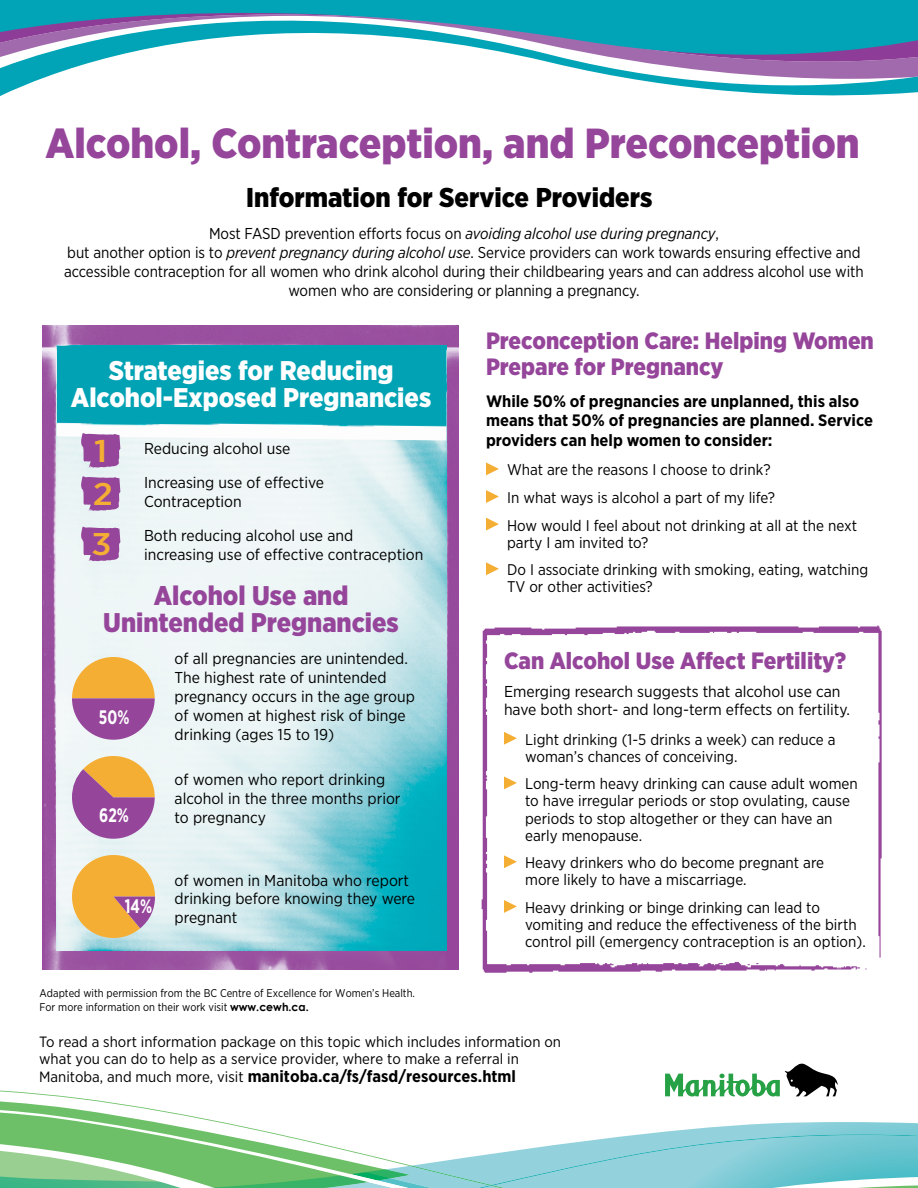
<style>
.page{position:relative;width:918px;height:1188px;background:#fff}
.page>*{position:absolute;margin:0;border:0;box-sizing:border-box;transform-origin:0 0}
.t1{font:900 42px "Gotham Narrow";color:#95459a}
.Text{font:500 31.35px "Gotham Narrow";color:#f5ae34;scale:1.2 1}
.t2{font:900 27.3px "Gotham Narrow";color:#000}
.t3{font:900 27px/27px "Gotham Narrow";color:#fff;text-align:center}
.t4{font:900 27px/27px "Gotham Narrow";color:#95459a;text-align:center}
.t5{font:900 23.55px/25.5px "Gotham Narrow";color:#95459a}
.t6{font:700 19.5px "Gotham Narrow";color:#fff;scale:.8 1}
.t7{font:700 16.5px/19.8px "Gotham Narrow";color:#000}
.t8{font:700 16.35px "Gotham Narrow";color:#000}
.t9{font:15.75px/18.9px "Gotham Narrow";color:#000}
.t10{font:15.45px/17.1px "Gotham Narrow";color:#000}
.t11{font:14.85px/17px "Gotham Narrow";color:#000}
.t12{font:11.25px/13.5px "Gotham Narrow";color:#000}
.s1{font-style:italic}
.s2{font-family:"Century Gothic";font-weight:700}
.s3{font-weight:400;font-size:14.85px}
.s4{font-family:"Century Gothic"}
</style>
<div class="page">
<svg style="left:0;top:84px;width:918px;height:12px"></svg>
<svg style="left:0;top:0;width:918px;height:84px"></svg>
<img style="left:43px;top:326px;width:416px;height:371px">
<img style="left:43px;top:697px;width:416px;height:272px">
<img style="left:57px;top:441px;width:389px;height:510px">
<img style="left:57px;top:346px;width:389px;height:95px">
<svg style="left:72px;top:657px;width:83px;height:83px;background:#ce9487"></svg>
<svg style="left:72px;top:752px;width:83px;height:87px;background:#c68f94"></svg>
<svg style="left:67px;top:850px;width:88px;height:93px;background:#e3ba7d"></svg>
<svg style="left:78px;top:423px;width:43px;height:146px;background:#ba93c2"></svg>
<img style="left:481px;top:625px;width:401px;height:348px">
<svg style="left:486px;top:462px;width:13px;height:13px"></svg>
<svg style="left:486px;top:490px;width:13px;height:13px"></svg>
<svg style="left:486px;top:518px;width:13px;height:13px"></svg>
<svg style="left:486px;top:562px;width:13px;height:13px"></svg>
<svg style="left:504px;top:732px;width:13px;height:13px"></svg>
<svg style="left:504px;top:776px;width:13px;height:13px"></svg>
<svg style="left:504px;top:855px;width:13px;height:13px"></svg>
<svg style="left:504px;top:900px;width:13px;height:13px"></svg>
<svg style="left:0;top:1063px;width:918px;height:125px"></svg>
<h1 class="t1" style="left:46px;top:115px;width:816px">Alcohol, Contraception, and Preconception</h1>
<h2 class="t2" style="left:246px;top:179px;width:408px">Information for Service Providers</h2>
<p class="t9" style="left:64px;top:224px;width:801px;text-align:center">Most FASD prevention efforts focus on <span class="s1">avoiding alcohol use during pregnancy</span>,<br>but another option is to <span class="s1">prevent pregnancy during alcohol use</span>. Service providers can work towards ensuring effective and accessible contraception for all women who drink alcohol during their childbearing years and can address alcohol use with women who are considering or planning a pregnancy.</p>
<h2 class="t3" style="left:71px;top:356px;width:362px">Strategies for Reducing<br>Alcohol-Exposed Pregnancies</h2>
<p class="t9" style="left:144px;top:439px;width:148px">Reducing alcohol use</p>
<p class="t9" style="left:144px;top:473px;width:182px">Increasing use of effective<br>Contraception</p>
<p class="t9" style="left:144px;top:526px;width:281px">Both reducing alcohol use and increasing use of effective contraception</p>
<h2 class="t4" style="left:103px;top:581px;width:297px">Alcohol Use and<br>Unintended Pregnancies</h2>
<p class="t9" style="left:175px;top:649px;width:242px">of all pregnancies are unintended.<br>The highest rate of unintended pregnancy occurs in the age group of women at highest risk of binge drinking (ages 15 to 19)</p>
<p class="Text" style="left:94px;top:431px;width:12px">1</p>
<p class="Text" style="left:93px;top:474px;width:18px">2</p>
<p class="Text" style="left:92px;top:524px;width:18px">3</p>
<p class="t6" style="left:99px;top:705px;width:40px">50%</p>
<p class="t6" style="left:99px;top:803px;width:39px">62%</p>
<p class="t6" style="left:125px;top:893px;width:36px">14%</p>
<p class="t9" style="left:175px;top:769px;width:228px">of women who report drinking alcohol in the three months prior to pregnancy</p>
<p class="t9" style="left:175px;top:870px;width:242px">of women in Manitoba who report drinking before knowing they were pregnant</p>
<h2 class="t5" style="left:486px;top:328px;width:389px">Preconception Care: Helping Women<br>Prepare for Pregnancy</h2>
<p class="t7" style="left:486px;top:391px;width:388px">While 50% of pregnancies are unplanned, this also means that 50% of pregnancies are planned. Service providers can help women to consider:</p>
<p class="t10" style="left:507px;top:461px;width:265px">What are the reasons I choose to drink?</p>
<p class="t10" style="left:507px;top:489px;width:270px">In what ways is alcohol a part of my life?</p>
<p class="t10" style="left:507px;top:516px;width:351px">How would I feel about not drinking at all at the next party I am invited to?</p>
<p class="t10" style="left:507px;top:561px;width:363px">Do I associate drinking with smoking, eating, watching<br>TV or other activities?</p>
<h2 class="t5" style="left:504px;top:647px;width:344px">Can Alcohol Use Affect Fertility?</h2>
<p class="t9" style="left:504px;top:681px;width:348px">Emerging research suggests that alcohol use can have both short- and long-term effects on fertility.</p>
<p class="t10" style="left:525px;top:730px;width:312px">Light drinking (1-5 drinks a week) can reduce a woman’s chances of conceiving.</p>
<p class="t10" style="left:525px;top:775px;width:334px">Long-term heavy drinking can cause adult women to have irregular periods or stop ovulating, cause periods to stop altogether or they can have an early menopause.</p>
<p class="t10" style="left:525px;top:854px;width:300px">Heavy drinkers who do become pregnant are more likely to have a miscarriage.</p>
<p class="t10" style="left:525px;top:899px;width:342px">Heavy drinking or binge drinking can lead to vomiting and reduce the effectiveness of the birth control pill (emergency contraception is an option).</p>
<p class="t12" style="left:40px;top:986px;width:377px">Adapted with permission from the BC Centre of Excellence for Women’s Health.<br>For more information on their work visit <span class="s2">www.cewh.ca.</span></p>
<p class="t11" style="left:39px;top:1033px;width:523px">To read a short information package on this topic which includes information on what you can do to help as a service provider, where to make a referral in</p>
<p class="t8" style="left:39px;top:1066px;width:478px"><span class="s3">Manitoba, and much more, visit</span> manitoba.ca/<span class="s4">fs</span>/fasd/resources.html</p>
</div>
